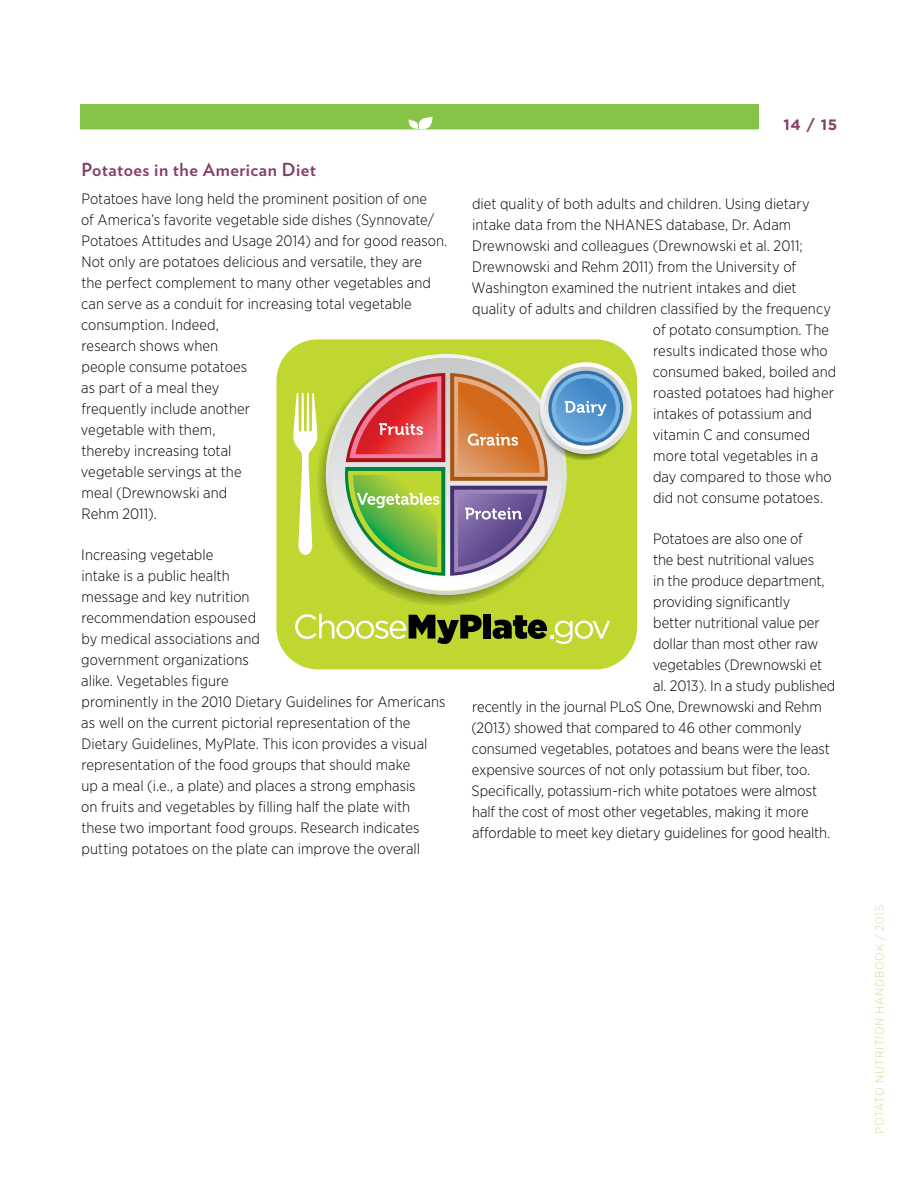
<style>
.page{position:relative;width:918px;height:1188px;background:#fff}
.page>*{position:absolute;margin:0;border:0;box-sizing:border-box;transform-origin:0 0}
.t1{font:700 18px "Verlag";letter-spacing:.025em;color:#883e6b}
.t2{font:300 15px/21px "Gotham Narrow";color:#000}
.t3{font:700 15px "Gotham";color:#883e6b}
.t4{font:300 12px "Gotham Narrow";letter-spacing:.07em;color:#c6e39f}
</style>
<div class="page">
<div style="left:80px;top:105px;width:678px;height:24px;background:#85c446"></div>
<svg style="left:409px;top:116px;width:23px;height:14px"></svg>
<svg style="left:276px;top:339px;width:361px;height:331px;background:#c1d83b"></svg>
<svg style="left:330px;top:576px;width:233px;height:15px"></svg>
<svg style="left:540px;top:362px;width:92px;height:92px"></svg>
<svg style="left:544px;top:367px;width:83px;height:83px"></svg>
<svg style="left:548px;top:371px;width:75px;height:75px"></svg>
<div style="left:552px;top:374px;width:68px;height:68px;background:#78b7e4;border-radius:50%"></div>
<svg style="left:556px;top:378px;width:60px;height:60px"></svg>
<svg style="left:295px;top:614px;width:187px;height:30px;background:#9fae41"></svg>
<div style="left:483px;top:614px;width:8px;height:25px;background:#000"></div>
<svg style="left:493px;top:615px;width:117px;height:29px;background:#9aa93d"></svg>
<svg style="left:293px;top:354px;width:313px;height:222px;background:#b7ae75"></svg>
<p class="t1" style="left:81px;top:156px;width:236px">Potatoes in the American Diet</p>
<p class="t2" style="left:81px;top:188px;width:368px">Potatoes have long held the prominent position of one<br>of America’s favorite vegetable side dishes (Synnovate/ Potatoes Attitudes and Usage 2014) and for good reason.<br>Not only are potatoes delicious and versatile, they are<br>the perfect complement to many other vegetables and can serve as a conduit for increasing total vegetable consumption. Indeed,<br>research shows when<br>people consume potatoes<br>as part of a meal they<br>frequently include another<br>vegetable with them,<br>thereby increasing total<br>vegetable servings at the<br>meal (Drewnowski and<br>Rehm 2011).</p>
<p class="t2" style="left:81px;top:544px;width:366px">Increasing vegetable<br>intake is a public health<br>message and key nutrition<br>recommendation espoused<br>by medical associations and<br>government organizations<br>alike. Vegetables figure<br>prominently in the 2010 Dietary Guidelines for Americans as well on the current pictorial representation of the Dietary Guidelines, MyPlate. This icon provides a visual representation of the food groups that should make<br>up a meal (i.e., a plate) and places a strong emphasis<br>on fruits and vegetables by filling half the plate with these two important food groups. Research indicates putting potatoes on the plate can improve the overall</p>
<p class="t3" style="left:783px;top:115px;width:55px">14 / 15</p>
<p class="t2" style="left:472px;top:193px;width:339px">diet quality of both adults and children. Using dietary</p>
<p class="t2" style="left:472px;top:214px;width:321px">intake data from the NHANES database, Dr. Adam</p>
<p class="t2" style="left:472px;top:235px;width:332px">Drewnowski and colleagues (Drewnowski et al. 2011;</p>
<p class="t2" style="left:472px;top:256px;width:325px">Drewnowski and Rehm 2011) from the University of</p>
<p class="t2" style="left:472px;top:277px;width:327px">Washington examined the nutrient intakes and diet</p>
<p class="t2" style="left:472px;top:298px;width:360px">quality of adults and children classified by the frequency</p>
<p class="t2" style="left:653px;top:319px;width:178px">of potato consumption. The</p>
<p class="t2" style="left:653px;top:340px;width:176px">results indicated those who</p>
<p class="t2" style="left:653px;top:361px;width:185px">consumed baked, boiled and</p>
<p class="t2" style="left:653px;top:382px;width:182px">roasted potatoes had higher</p>
<p class="t2" style="left:653px;top:403px;width:160px">intakes of potassium and</p>
<p class="t2" style="left:653px;top:424px;width:159px">vitamin C and consumed</p>
<p class="t2" style="left:653px;top:445px;width:167px">more total vegetables in a</p>
<p class="t2" style="left:653px;top:466px;width:180px">day compared to those who</p>
<p class="t2" style="left:653px;top:487px;width:172px">did not consume potatoes.</p>
<p class="t2" style="left:653px;top:528px;width:151px">Potatoes are also one of</p>
<p class="t2" style="left:653px;top:549px;width:163px">the best nutritional values</p>
<p class="t2" style="left:653px;top:570px;width:173px">in the produce department,</p>
<p class="t2" style="left:653px;top:591px;width:139px">providing significantly</p>
<p class="t2" style="left:653px;top:612px;width:168px">better nutritional value per</p>
<p class="t2" style="left:653px;top:633px;width:167px">dollar than most other raw</p>
<p class="t2" style="left:653px;top:654px;width:171px">vegetables (Drewnowski et</p>
<p class="t2" style="left:653px;top:675px;width:184px">al. 2013). In a study published</p>
<p class="t2" style="left:472px;top:696px;width:351px">recently in the journal PLoS One, Drewnowski and Rehm</p>
<p class="t2" style="left:471px;top:717px;width:332px">(2013) showed that compared to 46 other commonly</p>
<p class="t2" style="left:472px;top:738px;width:360px">consumed vegetables, potatoes and beans were the least</p>
<p class="t2" style="left:472px;top:759px;width:340px">expensive sources of not only potassium but fiber, too.</p>
<p class="t2" style="left:472px;top:780px;width:347px">Specifically, potassium-rich white potatoes were almost</p>
<p class="t2" style="left:472px;top:801px;width:338px">half the cost of most other vegetables, making it more</p>
<p class="t2" style="left:472px;top:822px;width:360px">affordable to meet key dietary guidelines for good health.</p>
<p class="t4" style="left:872px;top:1134px;width:230px;rotate:-90deg">POTATO NUTRITION HANDBOOK / 2015</p>
</div>
